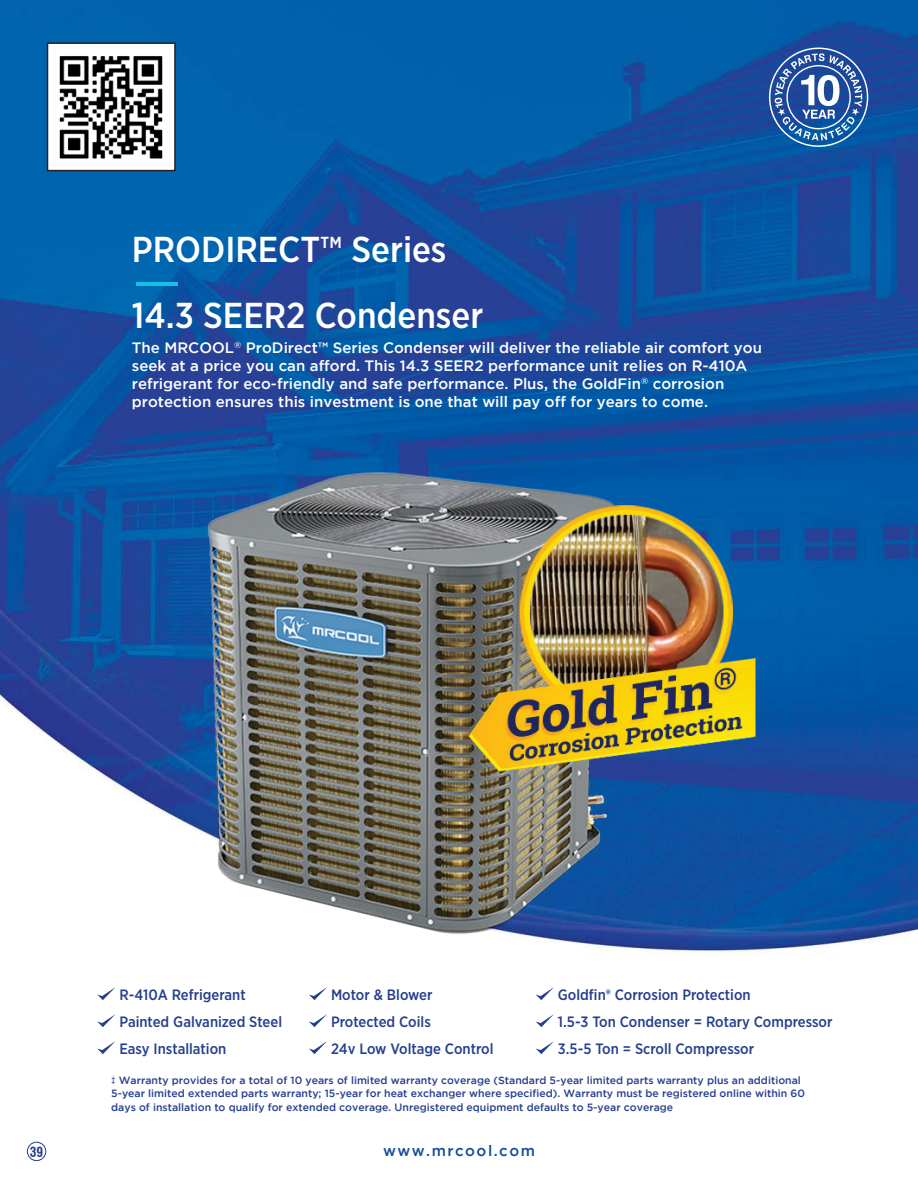
<style>
.page{position:relative;width:918px;height:1188px;background:#fff}
.page>*{position:absolute;margin:0;border:0;box-sizing:border-box;transform-origin:0 0}
.t1{font:500 36px "Gotham Narrow";color:#fff}
.t2{font:500 15px/18px "Gotham";color:#fff}
.t3{font:500 15px "Gotham Narrow";color:#253f8e}
.t4{font:500 15px "Gotham";letter-spacing:.1em;color:#124c98}
.t5{font:700 condensed 13.5px "Swiss 721 BT";color:#253f8e}
.t6{font:500 10.5px/13.5px "Gotham";color:#253f8e}
.s1{font-weight:900}
</style>
<div class="page">
<img style="left:0;top:0;width:918px;height:1162px">
<div style="left:27px;top:1142px;width:19px;height:19px;background:#fff;border-radius:50%"></div>
<div style="left:27px;top:1142px;width:19px;height:19px;border:1px solid #253f8e;border-radius:50%"></div>
<svg style="left:97px;top:987px;width:19px;height:13px"></svg>
<svg style="left:97px;top:1014px;width:19px;height:13px"></svg>
<svg style="left:97px;top:1041px;width:19px;height:13px"></svg>
<svg style="left:309px;top:994px;width:18px;height:6px"></svg>
<svg style="left:309px;top:1014px;width:18px;height:13px"></svg>
<svg style="left:309px;top:1041px;width:18px;height:13px"></svg>
<svg style="left:536px;top:994px;width:18px;height:6px"></svg>
<svg style="left:536px;top:1014px;width:18px;height:13px"></svg>
<svg style="left:536px;top:1041px;width:18px;height:13px"></svg>
<img style="left:188px;top:394px;width:620px;height:600px">
<hr style="left:136px;top:282px;width:42px;height:4px;background:#16bfe8">
<svg style="left:769px;top:48px;width:99px;height:99px;background:#4973b2"></svg>
<img style="left:50px;top:45px;width:123px;height:123px">
<div style="left:47px;top:42px;width:129px;height:129px;border:2px solid #231f20"></div>
<p class="t1" style="left:132px;top:227px;width:316px">PRODIRECT™ Series</p>
<p class="t1" style="left:132px;top:292px;width:353px">14.3 SEER2 Condenser</p>
<p class="t2" style="left:132px;top:339px;width:632px">The MRCOOL<sup>®</sup> ProDirect™ Series Condenser will deliver the reliable air comfort you seek at a price you can afford. This 14.3 SEER2 performance unit relies on R-410A refrigerant for eco-friendly and safe performance. Plus, the GoldFin<sup>®</sup> corrosion protection ensures this investment is one that will pay off for years to come.</p>
<p class="t3" style="left:119px;top:985px;width:128px">R-410A Refrigerant</p>
<p class="t3" style="left:119px;top:1012px;width:164px">Painted Galvanized Steel</p>
<p class="t3" style="left:119px;top:1039px;width:108px">Easy Installation</p>
<p class="t3" style="left:331px;top:985px;width:103px">Motor &amp; Blower</p>
<p class="t3" style="left:331px;top:1012px;width:101px">Protected Coils</p>
<p class="t3" style="left:331px;top:1039px;width:164px">24v Low Voltage Control</p>
<p class="t3" style="left:558px;top:985px;width:194px">Goldfin<span class="s1">®</span> Corrosion Protection</p>
<p class="t3" style="left:558px;top:1012px;width:276px">1.5-3 Ton Condenser = Rotary Compressor</p>
<p class="t3" style="left:558px;top:1039px;width:198px">3.5-5 Ton = Scroll Compressor</p>
<p class="t6" style="left:111px;top:1073px;width:695px">‡ Warranty provides for a total of 10 years of limited warranty coverage (Standard 5-year limited parts warranty plus an additional<br>5-year limited extended parts warranty; 15-year for heat exchanger where specified). Warranty must be registered online within 60 days of installation to qualify for extended coverage. Unregistered equipment defaults to 5-year coverage</p>
<p class="t5" style="left:30px;top:1144px;width:15px">39</p>
<p class="t4" style="left:383px;top:1142px;width:153px">www.mrcool.com</p>
</div>
